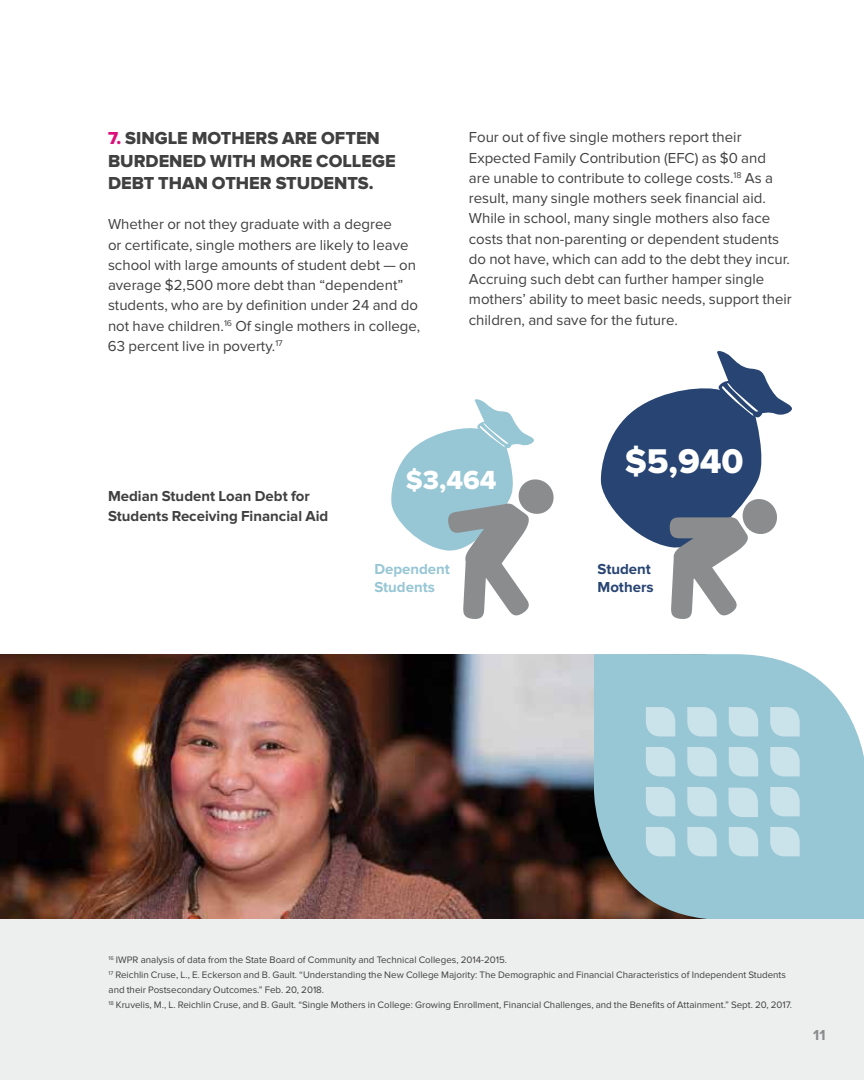
<style>
.page{position:relative;width:864px;height:1080px;background:#fff}
.page>*{position:absolute;margin:0;border:0;box-sizing:border-box;transform-origin:0 0}
.t1{font:35.55px "Proxima Nova Extrabld";color:#fff}
.t2{font:27.15px "Proxima Nova Extrabld";color:#fff}
.t3{font:18px/22.5px "Proxima Nova Extrabld";color:#404040}
.t4{font:15px/20.2px "Proxima Nova";color:#404040}
.t5{font:700 15px/20.2px "Proxima Nova";color:#404040}
.t6{font:700 15px/18px "Proxima Nova";color:#97c6d5}
.t7{font:700 15px/18px "Proxima Nova";color:#274472}
.t8{font:700 15px "Proxima Nova";color:#898b8d}
.t9{font:9.75px/15px "Proxima Nova";color:#404040}
.s1{color:#dc0f7b}
</style>
<div class="page">
<img style="left:0;top:654px;width:594px;height:265px">
<svg style="left:594px;top:654px;width:270px;height:265px;background:#99bfcb"></svg>
<svg style="left:646px;top:707px;width:154px;height:149px;background:#b2d5df"></svg>
<div style="left:0;top:919px;width:864px;height:161px;background:#edeeee"></div>
<svg style="left:391px;top:399px;width:163px;height:220px"></svg>
<svg style="left:600px;top:351px;width:192px;height:196px;fill:#274472"></svg>
<svg style="left:722px;top:383px;width:36px;height:33px"></svg>
<svg style="left:670px;top:497px;width:109px;height:122px"></svg>
<p class="t3" style="left:108px;top:128px;width:289px"><span class="s1">7.</span> SINGLE MOTHERS ARE OFTEN<br>BURDENED WITH MORE COLLEGE<br>DEBT THAN OTHER STUDENTS.</p>
<p class="t4" style="left:108px;top:214px;width:314px">Whether or not they graduate with a degree<br>or certificate, single mothers are likely to leave school with large amounts of student debt — on average $2,500 more debt than “dependent” students, who are by definition under 24 and do not have children.<sup>16</sup> Of single mothers in college, 63 percent live in poverty.<sup>17</sup></p>
<p class="t4" style="left:469px;top:127px;width:325px">Four out of five single mothers report their Expected Family Contribution (EFC) as $0 and<br>are unable to contribute to college costs.<sup>18</sup> As a result, many single mothers seek financial aid.<br>While in school, many single mothers also face costs that non-parenting or dependent students do not have, which can add to the debt they incur.<br>Accruing such debt can further hamper single mothers’ ability to meet basic needs, support their children, and save for the future.</p>
<p class="t5" style="left:108px;top:486px;width:222px">Median Student Loan Debt for<br>Students Receiving Financial Aid</p>
<h2 class="t2" style="left:406px;top:464px;width:92px">$3,464</h2>
<p class="t6" style="left:374px;top:560px;width:77px">Dependent<br>Students</p>
<h1 class="t1" style="left:625px;top:440px;width:120px">$5,940</h1>
<p class="t7" style="left:598px;top:560px;width:58px">Student<br>Mothers</p>
<p class="t9" style="left:109px;top:952px;width:685px"><sup>16</sup> IWPR analysis of data from the State Board of Community and Technical Colleges, 2014-2015.<br><sup>17</sup> Reichlin Cruse, L., E. Eckerson and B. Gault. “Understanding the New College Majority: The Demographic and Financial Characteristics of Independent Students and their Postsecondary Outcomes.” Feb. 20, 2018.<br><sup>18</sup> Kruvelis, M., L. Reichlin Cruse, and B. Gault. “Single Mothers in College: Growing Enrollment, Financial Challenges, and the Benefits of Attainment.” Sept. 20, 2017.</p>
<p class="t8" style="left:813px;top:1027px;width:14px">11</p>
</div>
